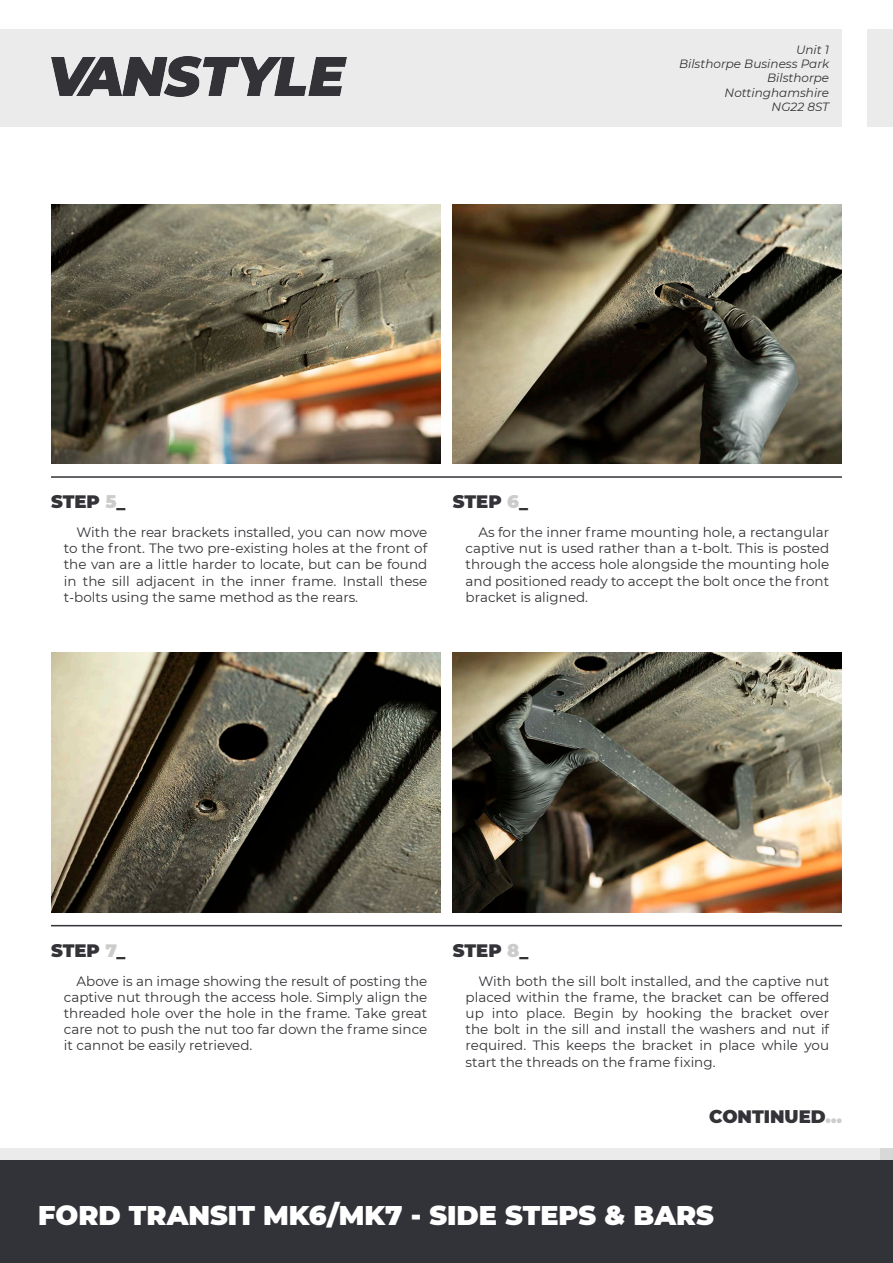
<style>
.page{position:relative;width:893px;height:1263px;background:#fff}
.page>*{position:absolute;margin:0;border:0;box-sizing:border-box;transform-origin:0 0}
.Bottom_Title{font:900 27px "Montserrat";color:#fff}
.Step_Header{font:900 18px "Montserrat";color:#333338}
.Main_Body{font:13.5px/16.2px "Montserrat";color:#333338;text-align:justify}
.Basic_Copy{font:italic 12px/14.4px "Montserrat";color:#333338;text-align:right}
.s1{color:#ccc}
</style>
<div class="page">
<div style="left:0;top:29px;width:842px;height:98px;background:#ebebeb"></div>
<div style="left:0;top:1148px;width:893px;height:115px;background:#333338;opacity:.1"></div>
<div style="left:0;top:1161px;width:893px;height:102px;background:#323338"></div>
<img style="left:51px;top:57px;width:295px;height:39px">
<img style="left:51px;top:204px;width:389px;height:259px">
<img style="left:51px;top:653px;width:389px;height:259px">
<img style="left:453px;top:204px;width:389px;height:259px">
<img style="left:453px;top:653px;width:389px;height:259px">
<hr style="left:51px;top:476px;width:791px;height:2px;background:#323338">
<hr style="left:51px;top:925px;width:791px;height:1px;background:#323338">
<div style="left:867px;top:29px;width:26px;height:98px;background:#ebebeb"></div>
<div style="left:880px;top:1148px;width:13px;height:115px;background:#333338;opacity:.1"></div>
<div style="left:880px;top:1161px;width:13px;height:102px;background:#323338"></div>
<p class="Basic_Copy" style="left:679px;top:42px;width:152px">Unit 1<br>Bilsthorpe Business Park<br>Bilsthorpe<br>Nottinghamshire<br>NG22 8ST</p>
<p class="Step_Header" style="left:51px;top:488px;width:76px">STEP <span class="s1">5</span>_</p>
<p class="Main_Body" style="left:64px;top:523px;width:365px;text-indent:13px">With the rear brackets installed, you can now move to the front. The two pre-existing holes at the front of the van are a little harder to locate, but can be found in the sill adjacent in the inner frame. Install these t-bolts using the same method as the rears.</p>
<p class="Step_Header" style="left:453px;top:488px;width:77px">STEP <span class="s1">6</span>_</p>
<p class="Main_Body" style="left:466px;top:523px;width:365px;text-indent:13px">As for the inner frame mounting hole, a rectangular captive nut is used rather than a t-bolt. This is posted through the access hole alongside the mounting hole and positioned ready to accept the bolt once the front bracket is aligned.</p>
<p class="Step_Header" style="left:51px;top:937px;width:76px">STEP <span class="s1">7</span>_</p>
<p class="Main_Body" style="left:64px;top:972px;width:365px;text-indent:13px">Above is an image showing the result of posting the captive nut through the access hole. Simply align the threaded hole over the hole in the frame. Take great care not to push the nut too far down the frame since it cannot be easily retrieved.</p>
<p class="Step_Header" style="left:453px;top:937px;width:77px">STEP <span class="s1">8</span>_</p>
<p class="Main_Body" style="left:466px;top:972px;width:365px;text-indent:13px">With both the sill bolt installed, and the captive nut placed within the frame, the bracket can be offered up into place. Begin by hooking the bracket over the bolt in the sill and install the washers and nut if required. This keeps the bracket in place while you start the threads on the frame fixing.</p>
<p class="Step_Header" style="left:709px;top:1103px;width:134px">CONTINUED<span class="s1">…</span></p>
<p class="Bottom_Title" style="left:38px;top:1195px;width:677px">FORD TRANSIT MK6/MK7 - SIDE STEPS &amp; BARS</p>
</div>
